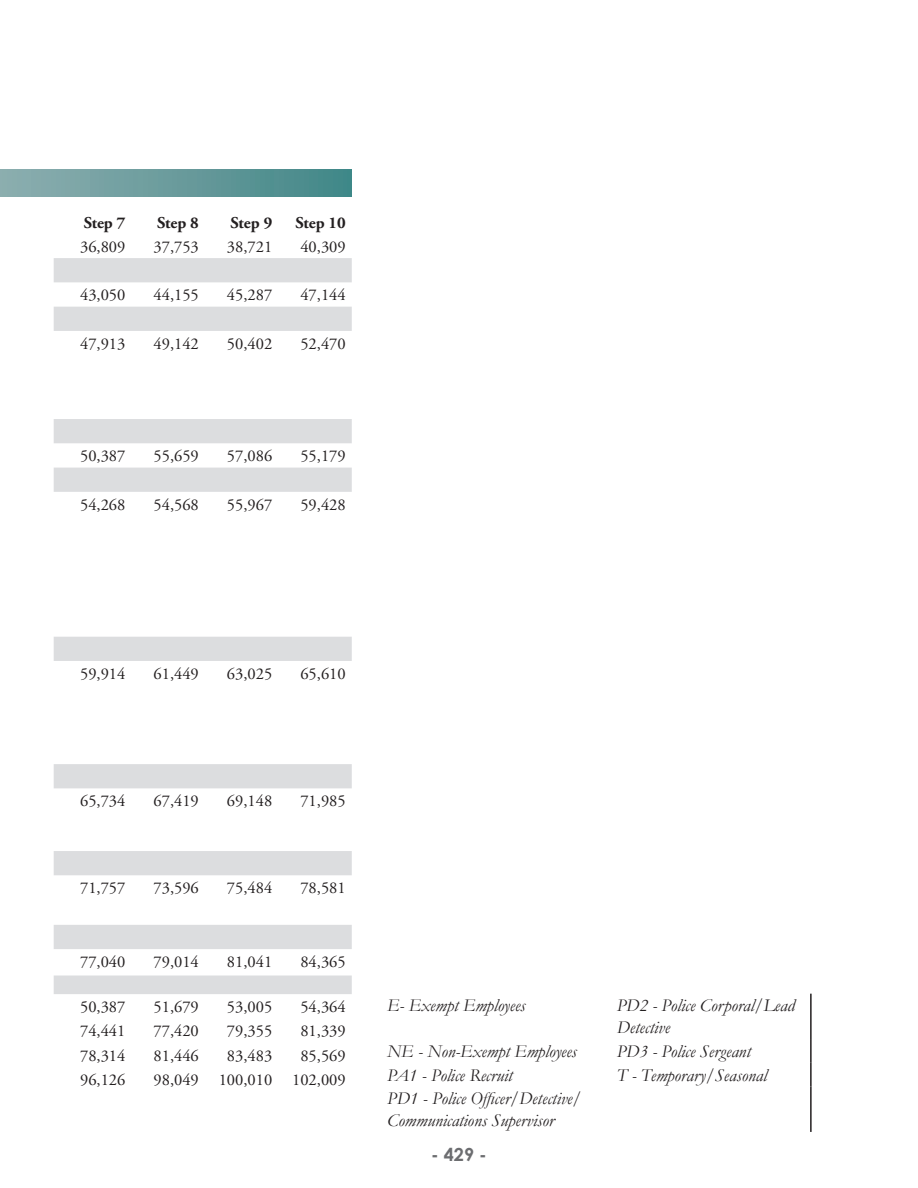
<style>
.page{position:relative;width:918px;height:1188px;background:#fff}
.page>*{position:absolute;margin:0;border:0;box-sizing:border-box;transform-origin:0 0}
.t1{font:italic 18px/21.6px "Garamond";color:#231f20}
.t2{font:700 18px "Century Gothic";color:#6c6d70}
.t3{font:16.5px "Adobe Garamond Pro";color:#231f20}
.t4{font:700 16.5px "Adobe Garamond Pro";color:#231f20}
</style>
<div class="page">
<div style="left:0;top:169px;width:352px;height:27px;background:linear-gradient(to right,#8eaeb0,#418788)"></div>
<svg style="left:54px;top:258px;width:298px;height:736px"></svg>
<hr style="left:810px;top:994px;width:2px;height:45px;background:#231f20">
<hr style="left:810px;top:1039px;width:2px;height:24px;background:#231f20">
<hr style="left:810px;top:1063px;width:2px;height:24px;background:#231f20">
<hr style="left:810px;top:1087px;width:2px;height:45px;background:#231f20">
<p class="t4" style="left:84px;top:213px;width:43px">Step 7</p>
<p class="t4" style="left:157px;top:213px;width:43px">Step 8</p>
<p class="t4" style="left:231px;top:213px;width:43px">Step 9</p>
<p class="t4" style="left:295px;top:213px;width:52px">Step 10</p>
<p class="t3" style="left:80px;top:237px;width:47px">36,809</p>
<p class="t3" style="left:154px;top:237px;width:47px">37,753</p>
<p class="t3" style="left:227px;top:237px;width:47px">38,721</p>
<p class="t3" style="left:300px;top:237px;width:47px">40,309</p>
<p class="t3" style="left:80px;top:285px;width:47px">43,050</p>
<p class="t3" style="left:154px;top:285px;width:47px">44,155</p>
<p class="t3" style="left:227px;top:285px;width:47px">45,287</p>
<p class="t3" style="left:300px;top:285px;width:47px">47,144</p>
<p class="t3" style="left:80px;top:334px;width:47px">47,913</p>
<p class="t3" style="left:154px;top:334px;width:47px">49,142</p>
<p class="t3" style="left:227px;top:334px;width:47px">50,402</p>
<p class="t3" style="left:300px;top:334px;width:47px">52,470</p>
<p class="t3" style="left:80px;top:446px;width:47px">50,387</p>
<p class="t3" style="left:154px;top:446px;width:47px">55,659</p>
<p class="t3" style="left:227px;top:446px;width:47px">57,086</p>
<p class="t3" style="left:300px;top:446px;width:47px">55,179</p>
<p class="t3" style="left:80px;top:495px;width:47px">54,268</p>
<p class="t3" style="left:154px;top:495px;width:47px">54,568</p>
<p class="t3" style="left:227px;top:495px;width:47px">55,967</p>
<p class="t3" style="left:300px;top:495px;width:47px">59,428</p>
<p class="t3" style="left:80px;top:664px;width:47px">59,914</p>
<p class="t3" style="left:154px;top:664px;width:47px">61,449</p>
<p class="t3" style="left:227px;top:664px;width:47px">63,025</p>
<p class="t3" style="left:300px;top:664px;width:47px">65,610</p>
<p class="t3" style="left:80px;top:791px;width:47px">65,734</p>
<p class="t3" style="left:154px;top:791px;width:47px">67,419</p>
<p class="t3" style="left:227px;top:791px;width:47px">69,148</p>
<p class="t3" style="left:300px;top:791px;width:47px">71,985</p>
<p class="t3" style="left:80px;top:878px;width:47px">71,757</p>
<p class="t3" style="left:154px;top:878px;width:47px">73,596</p>
<p class="t3" style="left:227px;top:878px;width:47px">75,484</p>
<p class="t3" style="left:300px;top:878px;width:47px">78,581</p>
<p class="t3" style="left:80px;top:952px;width:47px">77,040</p>
<p class="t3" style="left:154px;top:952px;width:47px">79,014</p>
<p class="t3" style="left:227px;top:952px;width:47px">81,041</p>
<p class="t3" style="left:300px;top:952px;width:47px">84,365</p>
<p class="t3" style="left:80px;top:997px;width:47px">50,387</p>
<p class="t3" style="left:154px;top:997px;width:47px">51,679</p>
<p class="t3" style="left:227px;top:997px;width:47px">53,005</p>
<p class="t3" style="left:300px;top:997px;width:47px">54,364</p>
<p class="t3" style="left:80px;top:1021px;width:47px">74,441</p>
<p class="t3" style="left:154px;top:1021px;width:47px">77,420</p>
<p class="t3" style="left:227px;top:1021px;width:47px">79,355</p>
<p class="t3" style="left:300px;top:1021px;width:47px">81,339</p>
<p class="t3" style="left:80px;top:1046px;width:47px">78,314</p>
<p class="t3" style="left:154px;top:1046px;width:47px">81,446</p>
<p class="t3" style="left:227px;top:1046px;width:47px">83,483</p>
<p class="t3" style="left:300px;top:1046px;width:47px">85,569</p>
<p class="t3" style="left:80px;top:1070px;width:47px">96,126</p>
<p class="t3" style="left:154px;top:1070px;width:47px">98,049</p>
<p class="t3" style="left:219px;top:1070px;width:55px">100,010</p>
<p class="t3" style="left:292px;top:1070px;width:55px">102,009</p>
<p class="t1" style="left:387px;top:995px;width:140px">E- Exempt Employees</p>
<p class="t1" style="left:617px;top:995px;width:180px">PD2 - Police Corporal/Lead<br>Detective</p>
<p class="t1" style="left:387px;top:1040px;width:191px">NE - Non-Exempt Employees</p>
<p class="t1" style="left:617px;top:1040px;width:136px">PD3 - Police Sergeant</p>
<p class="t1" style="left:387px;top:1064px;width:127px">PA1 - Police Recruit</p>
<p class="t1" style="left:617px;top:1064px;width:152px">T - Temporary/Seasonal</p>
<p class="t1" style="left:387px;top:1087px;width:196px">PD1 - Police Officer/Detective/<br>Communications Supervisor</p>
<p class="t2" style="left:431px;top:1141px;width:57px">- 429 -</p>
</div>
